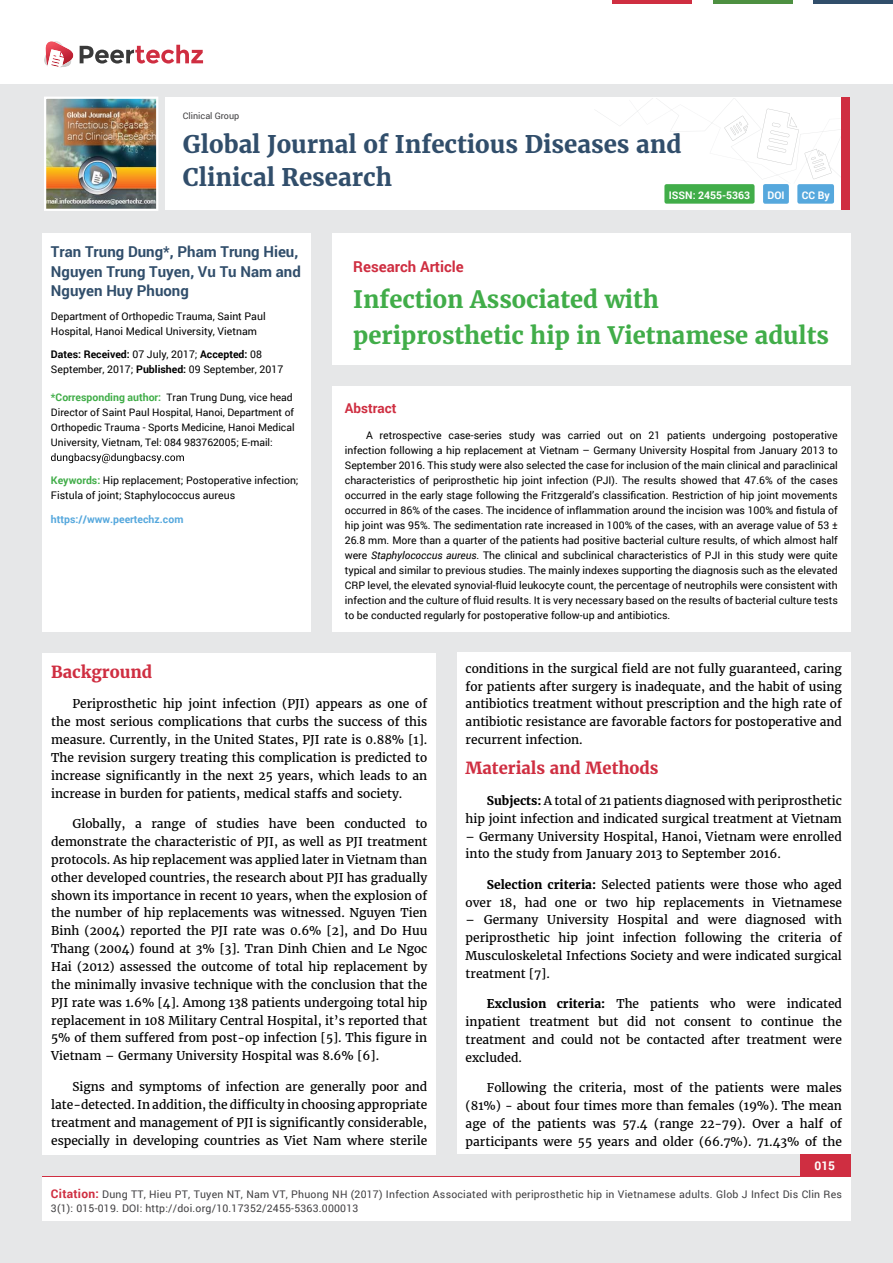
<style>
.page{position:relative;width:893px;height:1263px;background:#e6e7e8}
.page>*{position:absolute;margin:0;border:0;box-sizing:border-box;transform-origin:0 0}
.t1{font:700 24px/33px "Merriweather";color:#314e6b}
.t2{font:700 23.7px/36px "Merriweather";color:#41ad49}
.t3{font:700 16.5px "Merriweather";color:#cf2e41}
.t4{font:700 15px/19.5px "Roboto";color:#314e6b}
.t5{font:700 15px "Roboto";color:#cf2e41}
.t6{font:700 13.5px "Roboto";color:#cf2e41}
.t7{font:12px/17.9px "Merriweather";color:#000;text-align:justify}
.t8{font:700 12px "Roboto";color:#fff}
.t9{font:10.5px/15px "Roboto";color:#000}
.t10{font:10.5px/13.5px "Roboto";letter-spacing:.02em;color:#414042}
.t11{font:700 10.5px "Roboto";color:#56a8dd}
.t12{font:700 10.5px "Roboto";color:#fff}
.t13{font:10.35px/15px "Roboto";color:#000}
.t14{font:9px "Roboto";color:#414042}
.s1{font-weight:700}
.s2{font-weight:700;font-size:10.5px;color:#41ad49}
.s3{font-weight:700;color:#41ad49}
.s4{font-style:italic}
.s5{font-weight:700;font-size:12px;color:#cf2e41}
</style>
<div class="page">
<div style="left:165px;top:98px;width:684px;height:112px;background:#fff"></div>
<svg style="left:597px;top:99px;width:244px;height:81px"></svg>
<div style="left:841px;top:98px;width:8px;height:112px;background:#cf2e41"></div>
<img style="left:44px;top:97px;width:114px;height:114px">
<div style="left:0;top:0;width:893px;height:83px;background:#fff"></div>
<svg style="left:44px;top:41px;width:159px;height:27px"></svg>
<div style="left:664px;top:184px;width:90px;height:20px;background:#41ad49;border-radius:2px"></div>
<div style="left:763px;top:184px;width:26px;height:20px;background:#56a8dd;border-radius:2px"></div>
<div style="left:797px;top:184px;width:37px;height:20px;background:#56a8dd;border-radius:2px"></div>
<hr style="left:713px;top:0;width:79px;height:3px;background:#4d9041">
<hr style="left:612px;top:0;width:80px;height:3px;background:#cf2e41">
<hr style="left:813px;top:0;width:80px;height:3px;background:#314e6b">
<div style="left:800px;top:1154px;width:50px;height:52px;background:#cf2e41"></div>
<div style="left:42px;top:1177px;width:808px;height:43px;background:#fff"></div>
<div style="left:332px;top:386px;width:518px;height:245px;background:#fff"></div>
<div style="left:332px;top:233px;width:518px;height:132px;background:#fff"></div>
<div style="left:42px;top:233px;width:269px;height:399px;background:#fff"></div>
<svg style="left:51px;top:453px;width:133px;height:10px"></svg>
<div style="left:43px;top:653px;width:393px;height:501px;background:#fff"></div>
<div style="left:457px;top:653px;width:393px;height:501px;background:#fff"></div>
<p class="t14" style="left:183px;top:110px;width:58px">Clinical Group</p>
<h1 class="t1" style="left:183px;top:128px;width:500px">Global Journal of Infectious Diseases and<br>Clinical Research</h1>
<p class="t12" style="left:669px;top:188px;width:83px">ISSN: 2455-5363</p>
<p class="t12" style="left:767px;top:188px;width:19px">DOI</p>
<p class="t12" style="left:802px;top:188px;width:29px">CC By</p>
<p class="t4" style="left:51px;top:242px;width:251px">Tran Trung Dung*, Pham Trung Hieu,<br>Nguyen Trung Tuyen, Vu Tu Nam and<br>Nguyen Huy Phuong</p>
<p class="t9" style="left:51px;top:308px;width:216px">Department of Orthopedic Trauma, Saint Paul<br>Hospital, Hanoi Medical University, Vietnam</p>
<p class="t9" style="left:51px;top:347px;width:234px"><span class="s1">Dates: Received:</span> 07 July, 2017; <span class="s1">Accepted:</span> 08<br>September, 2017; <span class="s1">Published:</span> 09 September, 2017</p>
<p class="t13" style="left:51px;top:389px;width:245px"><span class="s2">*Corresponding author:</span> Tran Trung Dung, vice head Director of Saint Paul Hospital, Hanoi, Department of Orthopedic Trauma - Sports Medicine, Hanoi Medical University, Vietnam, Tel: 084 983762005; E-mail:</p>
<p class="t9" style="left:51px;top:473px;width:249px"><span class="s3">Keywords:</span> Hip replacement; Postoperative infection;<br>Fistula of joint; Staphylococcus aureus</p>
<p class="t11" style="left:51px;top:512px;width:134px">https://www.peertechz.com</p>
<p class="t5" style="left:353px;top:256px;width:112px">Research Article</p>
<h2 class="t2" style="left:353px;top:281px;width:477px">Infection Associated with periprosthetic hip in Vietnamese adults</h2>
<p class="t6" style="left:345px;top:399px;width:53px">Abstract</p>
<p class="t9" style="left:345px;top:427px;width:494px;text-align:justify;text-indent:21px">A retrospective case-series study was carried out on 21 patients undergoing postoperative infection following a hip replacement at Vietnam – Germany University Hospital from January 2013 to September 2016. This study were also selected the case for inclusion of the main clinical and paraclinical characteristics of periprosthetic hip joint infection (PJI). The results showed that 47.6% of the cases occurred in the early stage following the Fritzgerald’s classification. Restriction of hip joint movements occurred in 86% of the cases. The incidence of inflammation around the incision was 100% and fistula of hip joint was 95%. The sedimentation rate increased in 100% of the cases, with an average value of 53 ± 26.8 mm. More than a quarter of the patients had positive bacterial culture results, of which almost half were <span class="s4">Staphylococcus aureus</span>. The clinical and subclinical characteristics of PJI in this study were quite typical and similar to previous studies. The mainly indexes supporting the diagnosis such as the elevated CRP level, the elevated synovial-fluid leukocyte count, the percentage of neutrophils were consistent with infection and the culture of fluid results. It is very necessary based on the results of bacterial culture tests to be conducted regularly for postoperative follow-up and antibiotics.</p>
<h3 class="t3" style="left:51px;top:662px;width:103px">Background</h3>
<p class="t7" style="left:51px;top:695px;width:378px;text-indent:21px">Periprosthetic hip joint infection (PJI) appears as one of the most serious complications that curbs the success of this measure. Currently, in the United States, PJI rate is 0.88% [1].<br>The revision surgery treating this complication is predicted to increase significantly in the next 25 years, which leads to an increase in burden for patients, medical staffs and society.</p>
<p class="t7" style="left:51px;top:815px;width:378px;text-indent:21px">Globally, a range of studies have been conducted to demonstrate the characteristic of PJI, as well as PJI treatment protocols. As hip replacement was applied later in Vietnam than other developed countries, the research about PJI has gradually shown its importance in recent 10 years, when the explosion of the number of hip replacements was witnessed. Nguyen Tien Binh (2004) reported the PJI rate was 0.6% [2], and Do Huu Thang (2004) found at 3% [3]. Tran Dinh Chien and Le Ngoc Hai (2012) assessed the outcome of total hip replacement by the minimally invasive technique with the conclusion that the PJI rate was 1.6% [4]. Among 138 patients undergoing total hip replacement in 108 Military Central Hospital, it’s reported that 5% of them suffered from post-op infection [5]. This figure in Vietnam – Germany University Hospital was 8.6% [6].</p>
<p class="t7" style="left:51px;top:1078px;width:378px;text-indent:21px">Signs and symptoms of infection are generally poor and late-detected. In addition, the difficulty in choosing appropriate treatment and management of PJI is significantly considerable, especially in developing countries as Viet Nam where sterile</p>
<p class="t7" style="left:466px;top:660px;width:378px">conditions in the surgical field are not fully guaranteed, caring for patients after surgery is inadequate, and the habit of using antibiotics treatment without prescription and the high rate of antibiotic resistance are favorable factors for postoperative and recurrent infection.</p>
<h3 class="t3" style="left:466px;top:758px;width:195px">Materials and Methods</h3>
<p class="t7" style="left:466px;top:792px;width:378px;text-align:right"><span class="s1">Subjects:</span> A total of 21 patients diagnosed with periprosthetic hip joint infection and indicated surgical treatment at Vietnam</p>
<p class="t7" style="left:466px;top:827px;width:378px">– Germany University Hospital, Hanoi, Vietnam were enrolled into the study from January 2013 to September 2016.</p>
<p class="t7" style="left:466px;top:876px;width:378px;text-align:right"><span class="s1">Selection criteria:</span> Selected patients were those who aged over 18, had one or two hip replacements in Vietnamese</p>
<p class="t7" style="left:466px;top:911px;width:378px">– Germany University Hospital and were diagnosed with periprosthetic hip joint infection following the criteria of Musculoskeletal Infections Society and were indicated surgical treatment [7].</p>
<p class="t7" style="left:466px;top:995px;width:378px;text-indent:21px"><span class="s1">Exclusion criteria:</span> The patients who were indicated inpatient treatment but did not consent to continue the treatment and could not be contacted after treatment were excluded.</p>
<p class="t7" style="left:466px;top:1079px;width:378px;text-indent:21px">Following the criteria, most of the patients were males (81%) - about four times more than females (19%). The mean age of the patients was 57.4 (range 22-79). Over a half of participants were 55 years and older (66.7%). 71.43% of the</p>
<p class="t8" style="left:814px;top:1158px;width:22px">015</p>
<p class="t10" style="left:51px;top:1188px;width:792px"><span class="s5">Citation:</span> Dung TT, Hieu PT, Tuyen NT, Nam VT, Phuong NH (2017) Infection Associated with periprosthetic hip in Vietnamese adults. Glob J Infect Dis Clin Res<br>3(1): 015-019. DOI: http://doi.org/10.17352/2455-5363.000013</p>
</div>
